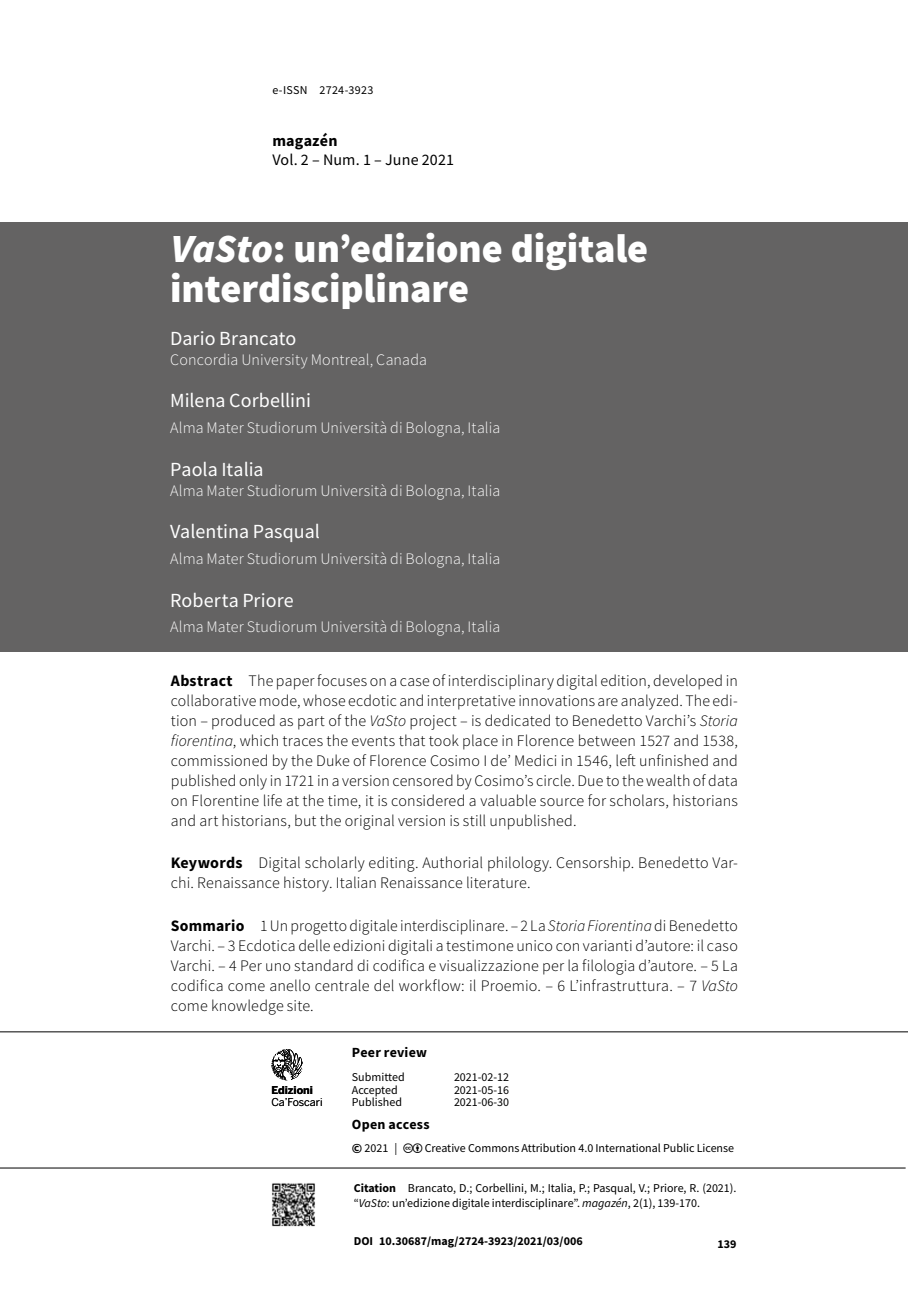
<style>
.page{position:relative;width:908px;height:1304px;background:#fff}
.page>*{position:absolute;margin:0;border:0;box-sizing:border-box;transform-origin:0 0}
.t1{font:900 40px/40px "Source Sans Pro";letter-spacing:-.005em;color:#fff}
.t2{font:20px "Source Sans Pro";color:#fff}
.t3{font:300 16px/20px "Source Sans Pro";letter-spacing:.01em;color:#000;text-align:justify}
.t4{font:300 16px "Source Sans Pro";letter-spacing:.01em;color:#fff}
.t5{font:16px "Source Sans Pro";letter-spacing:.01em;color:#000}
.t6{font:700 16px "Source Sans Pro";letter-spacing:.01em;color:#000}
.t7{font:700 14px "Source Sans Pro";letter-spacing:.02em;color:#000}
.t8{font:12px/15px "Source Sans Pro";color:#000}
.t9{font:700 12px "Source Sans Pro";color:#000}
.t10{font:12px "Source Sans Pro";letter-spacing:.02em;color:#000}
.t11{font:10.8px "Benton Sans";letter-spacing:-.01em;color:#000}
.t12{font:700 10.8px "Benton Sans";color:#000}
.s1{font-style:italic}
.s2{font-weight:700}
.s3{font-weight:700;font-size:14px}
</style>
<div class="page">
<hr style="left:0;top:1168px;width:905px;height:1px;background:#000">
<img style="left:272px;top:1183px;width:43px;height:44px">
<svg style="left:271px;top:1049px;width:32px;height:31px"></svg>
<hr style="left:0;top:1031px;width:907px;height:1px;background:#000">
<div style="left:0;top:223px;width:907px;height:429px;background:#646363"></div>
<p class="t10" style="left:272px;top:82px;width:102px">e-ISSN 2724-3923</p>
<p class="t6" style="left:272px;top:130px;width:67px">magazén</p>
<p class="t5" style="left:272px;top:150px;width:183px">Vol. 2 – Num. 1 – June 2021</p>
<h1 class="t1" style="left:170px;top:228px;width:479px"><span class="s1">VaSto</span>: un’edizione digitale interdisciplinare</h1>
<p class="t2" style="left:170px;top:325px;width:128px">Dario Brancato</p>
<p class="t4" style="left:170px;top:350px;width:258px">Concordia University Montreal, Canada</p>
<p class="t2" style="left:170px;top:388px;width:142px">Milena Corbellini</p>
<p class="t4" style="left:170px;top:418px;width:331px">Alma Mater Studiorum Università di Bologna, Italia</p>
<p class="t2" style="left:170px;top:456px;width:95px">Paola Italia</p>
<p class="t4" style="left:170px;top:481px;width:331px">Alma Mater Studiorum Università di Bologna, Italia</p>
<p class="t2" style="left:170px;top:519px;width:151px">Valentina Pasqual</p>
<p class="t4" style="left:170px;top:549px;width:331px">Alma Mater Studiorum Università di Bologna, Italia</p>
<p class="t2" style="left:170px;top:587px;width:125px">Roberta Priore</p>
<p class="t4" style="left:170px;top:617px;width:331px">Alma Mater Studiorum Università di Bologna, Italia</p>
<p class="t3" style="left:171px;top:670px;width:568px"><span class="s2">Abstract</span> The paper focuses on a case of interdisciplinary digital edition, developed in collaborative mode, whose ecdotic and interpretative innovations are analyzed. The edi&shy;tion – produced as part of the <span class="s1">VaSto</span> project – is dedicated to Benedetto Varchi’s <span class="s1">Storia fiorentina</span>, which traces the events that took place in Florence between 1527 and 1538, commissioned by the Duke of Florence Cosimo I de’ Medici in 1546, left unfinished and published only in 1721 in a version censored by Cosimo’s circle. Due to the wealth of data on Florentine life at the time, it is considered a valuable source for scholars, historians and art historians, but the original version is still unpublished.</p>
<p class="t3" style="left:171px;top:853px;width:568px"><span class="s2">Keywords</span> Digital scholarly editing. Authorial philology. Censorship. Benedetto Var&shy;chi. Renaissance history. Italian Renaissance literature.</p>
<p class="t3" style="left:171px;top:916px;width:568px"><span class="s2">Sommario</span> 1 Un progetto digitale interdisciplinare. – 2 La <span class="s1">Storia Fiorentina</span> di Benedetto Varchi. – 3 Ecdotica delle edizioni digitali a testimone unico con varianti d’autore: il caso Varchi. – 4 Per uno standard di codifica e visualizzazione per la filologia d’autore. – 5 La codifica come anello centrale del workflow: il Proemio. – 6 L’infrastruttura. – 7 <span class="s1">VaSto </span>come knowledge site.</p>
<p class="t12" style="left:271px;top:1084px;width:43px">Edizioni</p>
<p class="t11" style="left:271px;top:1095px;width:53px">Ca’Foscari</p>
<p class="t7" style="left:351px;top:1042px;width:77px">Peer review</p>
<p class="t8" style="left:351px;top:1070px;width:54px">Submitted</p>
<p class="t8" style="left:454px;top:1070px;width:57px">2021-02-12</p>
<p class="t8" style="left:351px;top:1082px;width:47px">Accepted</p>
<p class="t8" style="left:454px;top:1082px;width:57px">2021-05-16</p>
<p class="t8" style="left:351px;top:1095px;width:52px">Published</p>
<p class="t8" style="left:454px;top:1095px;width:57px">2021-06-30</p>
<p class="t7" style="left:351px;top:1115px;width:79px">Open access</p>
<p class="t8" style="left:351px;top:1140px;width:47px"><span class="s3">©</span> 2021 |</p>
<p class="t8" style="left:424px;top:1140px;width:311px">Creative Commons Attribution 4.0 International Public License</p>
<p class="t8" style="left:353px;top:1181px;width:384px"><span class="s2">Citation</span> Brancato, D.; Corbellini, M.; Italia, P.; Pasqual, V.; Priore, R. (2021). “<span class="s1">VaSto</span>: un’edizione digitale interdisciplinare”. <span class="s1">magazén</span>, 2(1), 139-170.</p>
<p class="t9" style="left:353px;top:1233px;width:230px">DOI 10.30687/mag/2724-3923/2021/03/006</p>
<p class="t9" style="left:717px;top:1236px;width:21px">139</p>
</div>
